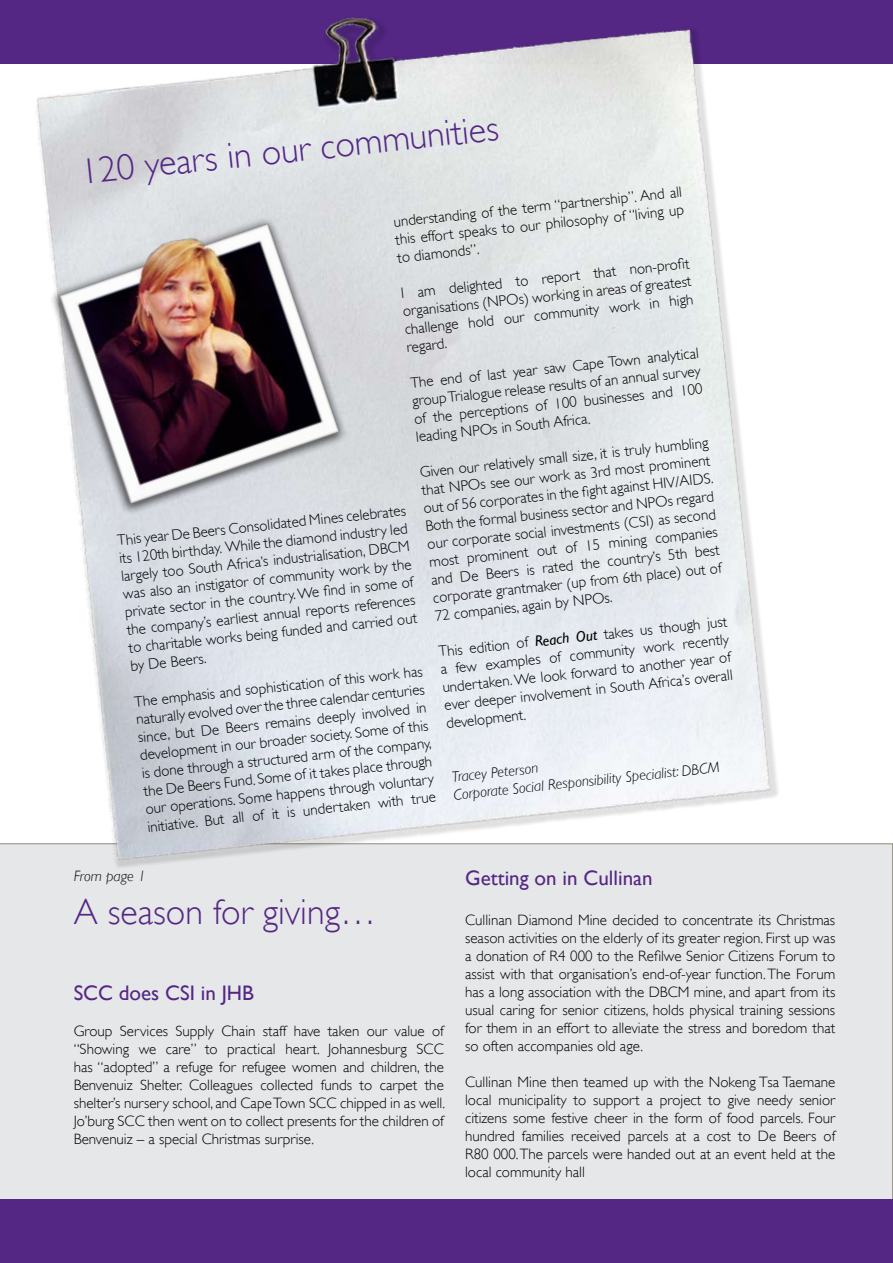
<style>
.page{position:relative;width:893px;height:1263px;background:#fff}
.page>*{position:absolute;margin:0;border:0;box-sizing:border-box;transform-origin:0 0}
.t1{font:300 36px "Gill Sans";color:#542785}
.t2{font:21px "Gill Sans";color:#542785}
.t3{font:300 15px/18px "Gill Sans";color:#000;text-align:justify}
.t4{font:italic 300 15px/18px "Gill Sans";color:#000}
.s1{font-weight:400;font-style:italic}
</style>
<div class="page">
<div style="left:0;top:843px;width:893px;height:356px;background:#e6e7e8"></div>
<div style="left:0;top:0;width:893px;height:64px;background:#542785"></div>
<div style="left:0;top:1199px;width:893px;height:64px;background:#542785"></div>
<img style="left:19px;top:17px;width:798px;height:895px">
<img style="left:31px;top:181px;width:329px;height:345px">
<h1 class="t1" style="left:79px;top:151px;width:421px;rotate:-6deg">120 years in our communities</h1>
<p class="t3" style="left:393px;top:213px;width:291px;rotate:-6deg">understanding of the term “partnership”. And all this effort speaks to our philosophy of “living up to diamonds”.</p>
<p class="t3" style="left:400px;top:284px;width:291px;rotate:-6deg">I am delighted to report that non-profi t organisations (NPOs) working in areas of greatest challenge hold our community work in high regard.</p>
<p class="t3" style="left:410px;top:374px;width:291px;rotate:-6deg">The end of last year saw Cape Town analytical group Trialogue release results of an annual survey of the perceptions of 100 businesses and 100 leading NPOs in South Africa.</p>
<p class="t3" style="left:419px;top:463px;width:293px;rotate:-6deg">Given our relatively small size, it is truly humbling that NPOs see our work as 3rd most prominent out of 56 corporates in the fi ght against HIV/AIDS.<br>Both the formal business sector and NPOs regard our corporate social investments (CSI) as second most prominent out of 15 mining companies and De Beers is rated the country’s 5th best corporate grantmaker (up from 6th place) out of 72 companies, again by NPOs.</p>
<p class="t3" style="left:438px;top:642px;width:291px;rotate:-6deg">This edition of <span class="s1">Reach Out</span> takes us though just a few examples of community work recently undertaken. We look forward to another year of ever deeper involvement in South Africa’s overall development.</p>
<p class="t4" style="left:451px;top:768px;width:269px;rotate:-6deg">Tracey Peterson<br>Corporate Social Responsibility Specialist: DBCM</p>
<p class="t3" style="left:116px;top:531px;width:291px;rotate:-6deg">This year De Beers Consolidated Mines celebrates its 120th birthday. While the diamond industry led largely too South Africa’s industrialisation, DBCM was also an instigator of community work by the private sector in the country. We fi nd in some of the company’s earliest annual reports references to charitable works being funded and carried out by De Beers.</p>
<p class="t3" style="left:133px;top:692px;width:293px;rotate:-6deg">The emphasis and sophistication of this work has naturally evolved over the three calendar centuries since, but De Beers remains deeply involved in development in our broader society. Some of this is done through a structured arm of the company, the De Beers Fund. Some of it takes place through our operations. Some happens through voluntary initiative. But all of it is undertaken with true</p>
<p class="t4" style="left:74px;top:867px;width:74px">From page 1</p>
<h1 class="t1" style="left:74px;top:891px;width:304px">A season for giving…</h1>
<h2 class="t2" style="left:74px;top:981px;width:182px">SCC does CSI in JHB</h2>
<p class="t3" style="left:74px;top:1022px;width:373px">Group Services Supply Chain staff have taken our value of “Showing we care” to practical heart. Johannesburg SCC has “adopted” a refuge for refugee women and children, the Benvenuiz Shelter. Colleagues collected funds to carpet the shelter’s nursery school, and Cape Town SCC chipped in as well.<br>Jo’burg SCC then went on to collect presents for the children of Benvenuiz – a special Christmas surprise.</p>
<h2 class="t2" style="left:465px;top:866px;width:189px">Getting on in Cullinan</h2>
<p class="t3" style="left:465px;top:911px;width:372px">Cullinan Diamond Mine decided to concentrate its Christmas season activities on the elderly of its greater region. First up was a donation of R4 000 to the Refilwe Senior Citizens Forum to assist with that organisation’s end-of-year function. The Forum has a long association with the DBCM mine, and apart from its usual caring for senior citizens, holds physical training sessions for them in an effort to alleviate the stress and boredom that so often accompanies old age.</p>
<p class="t3" style="left:465px;top:1073px;width:372px">Cullinan Mine then teamed up with the Nokeng Tsa Taemane local municipality to support a project to give needy senior citizens some festive cheer in the form of food parcels. Four hundred families received parcels at a cost to De Beers of R80 000. The parcels were handed out at an event held at the local community hall</p>
</div>
